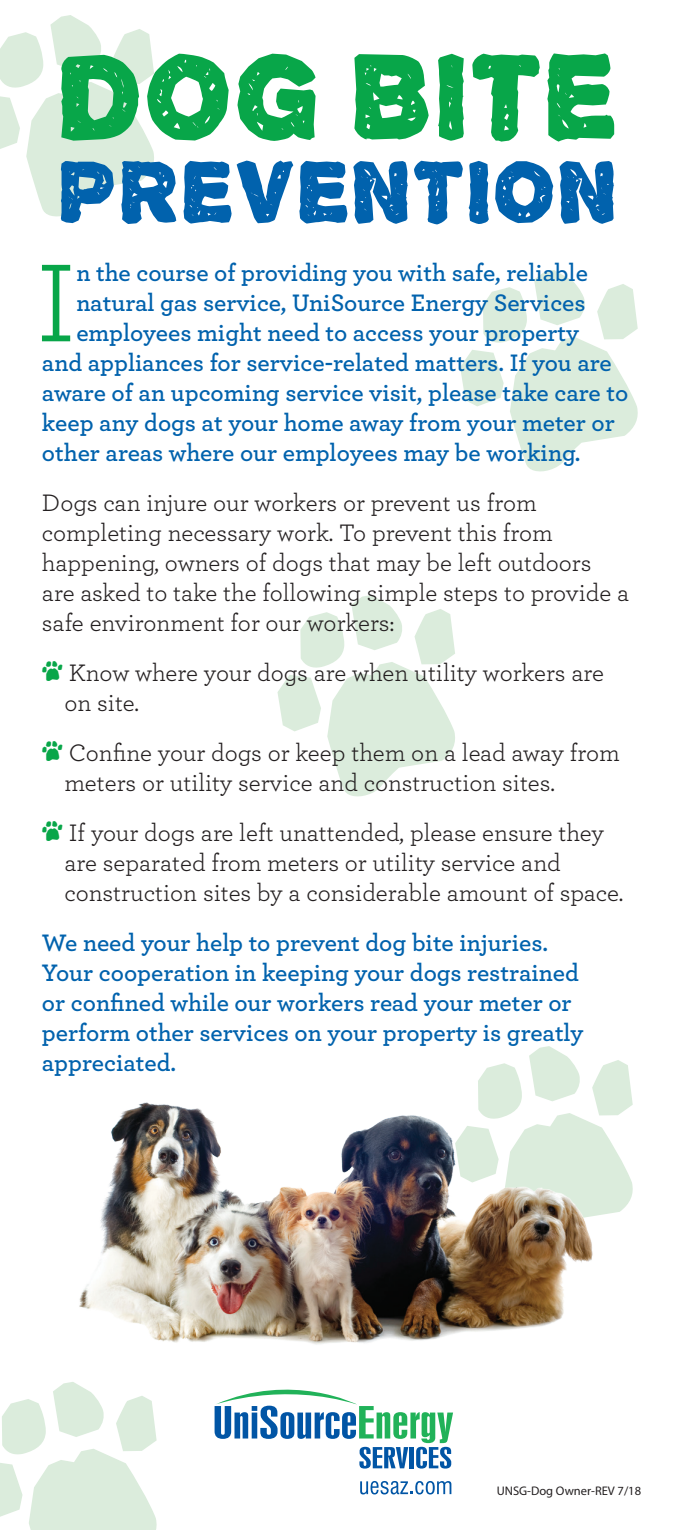
<style>
.page{position:relative;width:675px;height:1530px;background:#fff}
.page>*{position:absolute;margin:0;border:0;box-sizing:border-box;transform-origin:0 0}
.t1{font:116.25px "Archer";color:#08a649}
.t2{font:104.75px "Alpha Echo";color:#08a649}
.t3{font:75.25px "Alpha Echo";color:#0162ad}
.t4{font:600 25px/30px "Archer";color:#0162ad}
.t5{font:25px/30px "Archer";color:#231f20}
.t6{font:12.5px "Myriad Pro";color:#231f20}
.s1{font-family:"Hot Lead 2 Critters";color:#08a649}
</style>
<div class="page">
<svg style="left:0;top:1382px;width:157px;height:148px"></svg>
<svg style="left:0;top:15px;width:154px;height:202px"></svg>
<svg style="left:533px;top:1046px;width:100px;height:168px"></svg>
<svg style="left:278px;top:595px;width:177px;height:202px"></svg>
<svg style="left:460px;top:270px;width:178px;height:202px"></svg>
<svg style="left:215px;top:1390px;width:238px;height:79px"></svg>
<svg style="left:360px;top:1481px;width:91px;height:13px"></svg>
<img style="left:79px;top:1053px;width:530px;height:292px">
<p class="t2" style="left:56px;top:44px;width:564px">Dog Bite</p>
<p class="t3" style="left:58px;top:154px;width:561px">PREVENTION</p>
<p class="t1" style="left:36px;top:222px;width:42px">I</p>
<p class="t4" style="left:76px;top:256px;width:513px">n the course of providing you with safe, reliable</p>
<p class="t4" style="left:76px;top:286px;width:511px">natural gas service, UniSource Energy Services</p>
<p class="t4" style="left:76px;top:316px;width:504px">employees might need to access your property</p>
<p class="t4" style="left:42px;top:346px;width:571px">and appliances for service-related matters. If you are</p>
<p class="t4" style="left:42px;top:376px;width:588px">aware of an upcoming service visit, please take care to</p>
<p class="t4" style="left:42px;top:406px;width:574px">keep any dogs at your home away from your meter or</p>
<p class="t4" style="left:42px;top:436px;width:540px">other areas where our employees may be working.</p>
<p class="t5" style="left:42px;top:487px;width:589px">Dogs can injure our workers or prevent us from completing necessary work. To prevent this from happening, owners of dogs that may be left outdoors are asked to take the following simple steps to provide a safe environment for our workers:</p>
<p class="t5" style="left:64px;top:657px;width:541px;text-indent:-22px"><span class="s1">9</span> Know where your dogs are when utility workers are on site.</p>
<p class="t5" style="left:64px;top:737px;width:557px;text-indent:-22px"><span class="s1">9</span> Confine your dogs or keep them on a lead away from meters or utility service and construction sites.</p>
<p class="t5" style="left:64px;top:817px;width:560px;text-indent:-22px"><span class="s1">9</span> If your dogs are left unattended, please ensure they are separated from meters or utility service and construction sites by a considerable amount of space.</p>
<p class="t4" style="left:42px;top:926px;width:543px">We need your help to prevent dog bite injuries.<br>Your cooperation in keeping your dogs restrained or confined while our workers read your meter or perform other services on your property is greatly appreciated.</p>
<p class="t6" style="left:497px;top:1483px;width:146px">UNSG-Dog Owner-REV 7/18</p>
</div>
